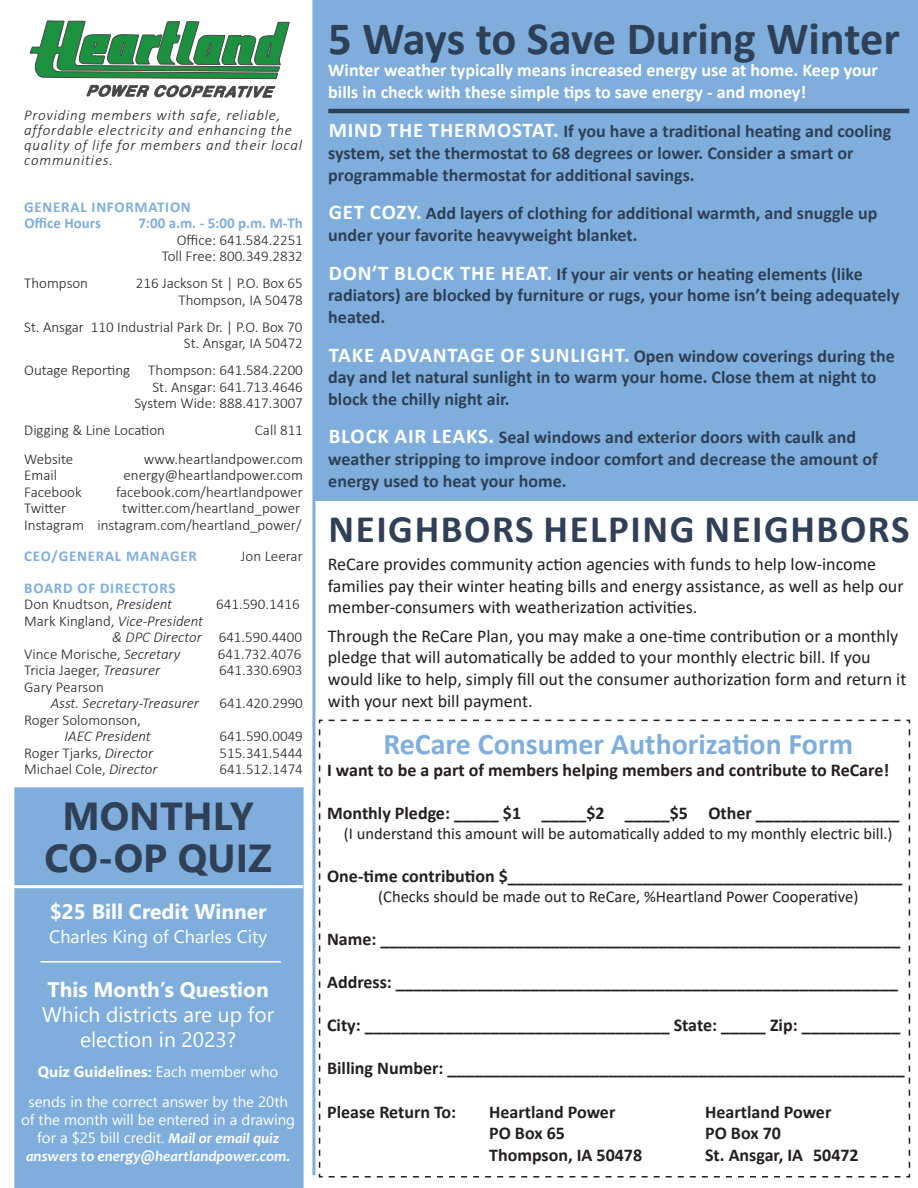
<style>
.page{position:relative;width:918px;height:1188px;background:#fff}
.page>*{position:absolute;margin:0;border:0;box-sizing:border-box;transform-origin:0 0}
.t1{font:700 46.5px "Calibri";color:#2e4057}
.t2{font:700 39px "Calibri";letter-spacing:.04em;color:#2f4057}
.t3{font:700 39px "Nirmala UI";color:#2f4057}
.t4{font:700 30px "Calibri";color:#7faedc}
.t5{font:700 21px "Nirmala UI";color:#fff}
.t6{font:21px/25.2px "Nirmala UI";color:#fff;text-align:center}
.t7{font:700 18px/21.6px "Calibri";color:#2e4057}
.t8{font:700 18px "Calibri";color:#231f20}
.t9{font:18px/21.6px "Calibri";color:#231f20}
.t10{font:700 18px/21.6px "Calibri";color:#fff}
.t11{font:18px "Nirmala UI";color:#fff}
.t12{font:16.5px "Calibri";color:#231f20}
.t13{font:300 15px/16.5px "Calibri";color:#231f20}
.t14{font:15px/18px "Nirmala UI";color:#fff;text-align:center}
.t15{font:italic 300 15px/15px "Calibri";letter-spacing:.05em;color:#231f20}
.t16{font:700 15px "Calibri";letter-spacing:.05em;color:#7faedc}
.t17{font:italic 300 15px "Calibri";color:#231f20}
.t18{font:700 15px "Calibri";color:#7faedc}
.s1{font-style:italic}
.s2{font-style:normal}
.s3{font-weight:700}
.s4{font-family:"Candara";font-weight:700;font-style:italic}
.s5{font-size:21px;color:#fff}
</style>
<div class="page">
<div style="left:313px;top:0;width:605px;height:500px;background:#7faedc"></div>
<svg style="left:29px;top:20px;width:261px;height:78px"></svg>
<div style="left:14px;top:787px;width:290px;height:401px;background:#7faedc"></div>
<hr style="left:0;top:885px;width:303px;height:3px;background:#fff">
<hr style="left:40px;top:961px;width:241px;height:2px;background:#fff">
<svg style="left:312px;top:0;width:8px;height:1175px"></svg>
<svg style="left:318px;top:719px;width:593px;height:459px"></svg>
<hr style="left:328px;top:109px;width:581px;height:4px;background:#2d4056">
<p class="t15" style="left:24px;top:108px;width:279px">Providing members with safe, reliable, affordable electricity and enhancing the quality of life for members and their local communities.</p>
<p class="t16" style="left:24px;top:196px;width:168px">GENERAL INFORMATION</p>
<p class="t18" style="left:24px;top:213px;width:78px">Office Hours</p>
<p class="t16" style="left:138px;top:213px;width:166px">7:00 a.m. - 5:00 p.m. M-Th</p>
<p class="t13" style="left:177px;top:231px;width:128px">Office: 641.584.2251</p>
<p class="t13" style="left:162px;top:248px;width:143px">Toll Free: 800.349.2832</p>
<p class="t13" style="left:24px;top:275px;width:65px">Thompson</p>
<p class="t13" style="left:136px;top:275px;width:169px">216 Jackson St | P.O. Box 65</p>
<p class="t13" style="left:178px;top:291px;width:126px">Thompson, IA 50478</p>
<p class="t13" style="left:24px;top:318px;width:280px">St. Ansgar 110 Industrial Park Dr. | P.O. Box 70</p>
<p class="t13" style="left:184px;top:335px;width:120px">St. Ansgar, IA 50472</p>
<p class="t13" style="left:24px;top:362px;width:280px">Outage Reporting Thompson: 641.584.2200</p>
<p class="t13" style="left:152px;top:378px;width:152px">St. Ansgar: 641.713.4646</p>
<p class="t13" style="left:134px;top:395px;width:170px">System Wide: 888.417.3007</p>
<p class="t13" style="left:24px;top:422px;width:142px">Digging &amp; Line Location</p>
<p class="t13" style="left:255px;top:422px;width:49px">Call 811</p>
<p class="t13" style="left:24px;top:450px;width:51px">Website</p>
<p class="t13" style="left:144px;top:450px;width:160px">www.heartlandpower.com</p>
<p class="t13" style="left:24px;top:467px;width:34px">Email</p>
<p class="t13" style="left:124px;top:467px;width:181px">energy@heartlandpower.com</p>
<p class="t13" style="left:24px;top:483px;width:59px">Facebook</p>
<p class="t13" style="left:116px;top:483px;width:188px">facebook.com/heartlandpower</p>
<p class="t13" style="left:24px;top:500px;width:44px">Twitter</p>
<p class="t13" style="left:122px;top:500px;width:180px">twitter.com/heartland_power</p>
<p class="t13" style="left:24px;top:516px;width:279px">Instagram instagram.com/heartland_power/</p>
<p class="t16" style="left:24px;top:546px;width:174px">CEO/GENERAL MANAGER</p>
<p class="t13" style="left:241px;top:548px;width:63px">Jon Leerar</p>
<p class="t16" style="left:24px;top:577px;width:153px">BOARD OF DIRECTORS</p>
<p class="t13" style="left:24px;top:596px;width:149px">Don Knudtson, <span class="s1">President</span></p>
<p class="t13" style="left:216px;top:596px;width:85px">641.590.1416</p>
<p class="t17" style="left:24px;top:612px;width:180px"><span class="s2">Mark Kingland,</span> Vice-President</p>
<p class="t13" style="left:24px;top:629px;width:279px;text-indent:88px"><span class="s1">&amp; DPC Director</span> 641.590.4400<br>Vince Morische, <span class="s1">Secretary</span></p>
<p class="t13" style="left:218px;top:645px;width:85px">641.732.4076</p>
<p class="t13" style="left:24px;top:662px;width:137px">Tricia Jaeger, <span class="s1">Treasurer</span></p>
<p class="t13" style="left:219px;top:662px;width:85px">641.330.6903</p>
<p class="t13" style="left:24px;top:678px;width:81px">Gary Pearson</p>
<p class="t17" style="left:51px;top:694px;width:150px">Asst. Secretary-Treasurer</p>
<p class="t13" style="left:220px;top:695px;width:85px">641.420.2990</p>
<p class="t13" style="left:24px;top:711px;width:118px">Roger Solomonson,</p>
<p class="t17" style="left:65px;top:727px;width:88px">IAEC President</p>
<p class="t13" style="left:220px;top:728px;width:85px">641.590.0049</p>
<p class="t13" style="left:24px;top:744px;width:130px">Roger Tjarks, <span class="s1">Director</span></p>
<p class="t13" style="left:220px;top:744px;width:85px">515.341.5444</p>
<p class="t13" style="left:24px;top:761px;width:135px">Michael Cole, <span class="s1">Director</span></p>
<p class="t13" style="left:220px;top:761px;width:85px">641.512.1474</p>
<p class="t3" style="left:62px;top:784px;width:193px">MONTHLY</p>
<p class="t3" style="left:45px;top:826px;width:229px">CO-OP QUIZ</p>
<p class="t5" style="left:50px;top:894px;width:218px">$25 Bill Credit Winner</p>
<p class="t11" style="left:49px;top:922px;width:219px">Charles King of Charles City</p>
<p class="t5" style="left:48px;top:972px;width:223px">This Month’s Question</p>
<p class="t6" style="left:42px;top:1000px;width:233px">Which districts are up for election in 2023?</p>
<p class="t14" style="left:28px;top:1056px;width:261px;line-height:30px"><span class="s3">Quiz Guidelines:</span> Each member who sends in the correct answer by the 20th</p>
<p class="t14" style="left:21px;top:1110px;width:275px">of the month will be entered in a drawing for a $25 bill credit. <span class="s4">Mail or email quiz answers to energy@heartlandpower.com.</span></p>
<p class="t1" style="left:328px;top:6px;width:573px">5 Ways to Save During Winter</p>
<p class="t10" style="left:328px;top:59px;width:551px">Winter weather typically means increased energy use at home. Keep your bills in check with these simple tips to save energy - and money!</p>
<p class="t7" style="left:328px;top:120px;width:565px"><span class="s5">MIND THE THERMOSTAT.</span> If you have a traditional heating and cooling system, set the thermostat to 68 degrees or lower. Consider a smart or</p>
<p class="t7" style="left:328px;top:164px;width:368px">programmable thermostat for additional savings.</p>
<p class="t7" style="left:328px;top:202px;width:551px"><span class="s5">GET COZY.</span> Add layers of clothing for additional warmth, and snuggle up under your favorite heavyweight blanket.</p>
<p class="t7" style="left:328px;top:263px;width:573px"><span class="s5">DON’T BLOCK THE HEAT.</span> If your air vents or heating elements (like radiators) are blocked by furniture or rugs, your home isn’t being adequately heated.</p>
<p class="t7" style="left:328px;top:345px;width:568px"><span class="s5">TAKE ADVANTAGE OF SUNLIGHT.</span> Open window coverings during the day and let natural sunlight in to warm your home. Close them at night to block the chilly night air.</p>
<p class="t7" style="left:328px;top:426px;width:551px"><span class="s5">BLOCK AIR LEAKS.</span> Seal windows and exterior doors with caulk and weather stripping to improve indoor comfort and decrease the amount of energy used to heat your home.</p>
<p class="t2" style="left:329px;top:501px;width:582px">NEIGHBORS HELPING NEIGHBORS</p>
<p class="t9" style="left:328px;top:553px;width:577px">ReCare provides community action agencies with funds to help low-income families pay their winter heating bills and energy assistance, as well as help our member-consumers with weatherization activities.</p>
<p class="t9" style="left:328px;top:625px;width:580px">Through the ReCare Plan, you may make a one-time contribution or a monthly pledge that will automatically be added to your monthly electric bill. If you would like to help, simply fill out the consumer authorization form and return it with your next bill payment.</p>
<p class="t4" style="left:383px;top:723px;width:471px">ReCare Consumer Authorization Form</p>
<p class="t8" style="left:327px;top:757px;width:564px">I want to be a part of members helping members and contribute to ReCare!</p>
<p class="t8" style="left:327px;top:800px;width:574px">Monthly Pledge: _____ $1 _____$2 _____$5 Other ________________</p>
<p class="t12" style="left:344px;top:822px;width:550px">(I understand this amount will be automatically added to my monthly electric bill.)</p>
<p class="t8" style="left:327px;top:863px;width:577px">One-time contribution $____________________________________________</p>
<p class="t12" style="left:378px;top:885px;width:482px">(Checks should be made out to ReCare, %Heartland Power Cooperative)</p>
<p class="t8" style="left:327px;top:926px;width:575px">Name: __________________________________________________________</p>
<p class="t8" style="left:327px;top:969px;width:572px">Address: ________________________________________________________</p>
<p class="t8" style="left:327px;top:1012px;width:575px">City: __________________________________ State: _____ Zip: ___________</p>
<p class="t8" style="left:327px;top:1056px;width:579px">Billing Number: ___________________________________________________</p>
<p class="t8" style="left:327px;top:1099px;width:131px">Please Return To:</p>
<p class="t8" style="left:489px;top:1099px;width:128px">Heartland Power</p>
<p class="t8" style="left:705px;top:1099px;width:128px">Heartland Power</p>
<p class="t8" style="left:489px;top:1120px;width:77px">PO Box 65</p>
<p class="t8" style="left:705px;top:1120px;width:77px">PO Box 70</p>
<p class="t8" style="left:489px;top:1142px;width:155px">Thompson, IA 50478</p>
<p class="t8" style="left:705px;top:1142px;width:155px">St. Ansgar, IA 50472</p>
</div>
